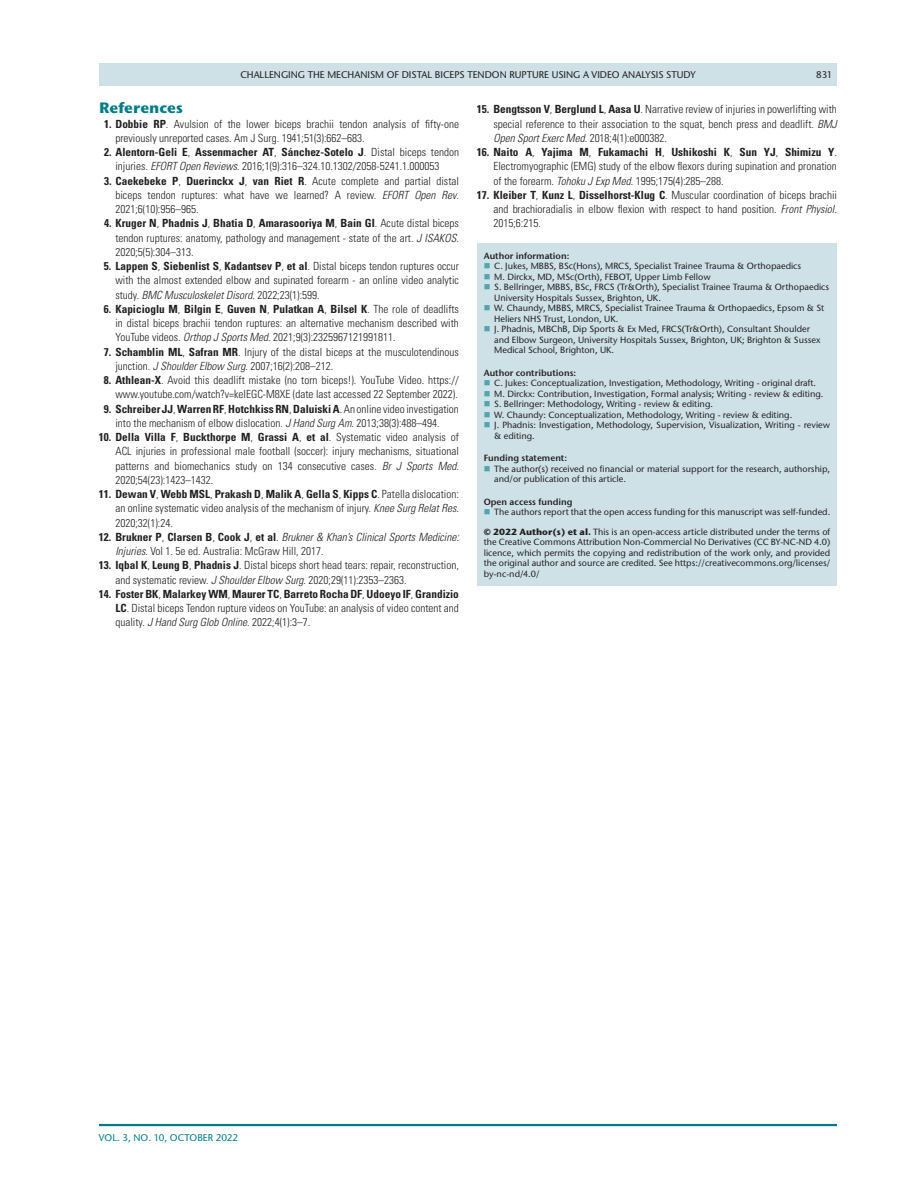
<style>
.page{position:relative;width:918px;height:1188px;background:#fff}
.page>*{position:absolute;margin:0;border:0;box-sizing:border-box;transform-origin:0 0}
.t1{font:700 15px "Stone Sans ITC Pro";color:#007c89}
.t2{font:300 condensed 11.25px/14.2px "Univers LT Std";color:#231f20;text-align:justify}
.t3{font:italic 300 condensed 11.25px/14.2px "Univers LT Std";color:#231f20}
.t4{font:500 9.75px "Stone Sans ITC Pro";color:#231f20}
.t5{font:500 9.75px "Stone Sans ITC Pro";color:#007c89}
.t6{font:500 9px/10.5px "Stone Sans ITC Pro";color:#231f20}
.t7{font:600 9px "Stone Sans ITC Pro";color:#231f20}
.s1{font-weight:700}
.s2{font-style:italic}
.s3{font-weight:700;font-style:normal}
.s4{font-style:normal}
</style>
<div class="page">
<hr style="left:99px;top:1124px;width:738px;height:2px;background:#007c89">
<div style="left:99px;top:63px;width:738px;height:23px;background:#cee1e6"></div>
<div style="left:477px;top:243px;width:360px;height:343px;background:#cee1e6"></div>
<p class="t4" style="left:240px;top:68px;width:457px">CHALLENGING THE MECHANISM OF DISTAL BICEPS TENDON RUPTURE USING A VIDEO ANALYSIS STUDY</p>
<p class="t4" style="left:816px;top:68px;width:18px">831</p>
<h1 class="t1" style="left:99px;top:98px;width:85px">References</h1>
<p class="t2" style="left:116px;top:116px;width:345px;text-indent:-11px"><span class="s1">1. Dobbie RP</span>. Avulsion of the lower biceps brachii tendon analysis of fifty-one previously unreported cases. Am J Surg. 1941;51(3):662–683.</p>
<p class="t2" style="left:115px;top:145px;width:345px;text-indent:-11px"><span class="s1">2. Alentorn-Geli E</span>, <span class="s1">Assenmacher AT</span>, <span class="s1">Sánchez-Sotelo J</span>. Distal biceps tendon injuries. <span class="s2">EFORT Open Reviews</span>. 2016;1(9):316–324.10.1302/2058-5241.1.000053</p>
<p class="t2" style="left:115px;top:173px;width:345px;text-indent:-11px"><span class="s1">3. Caekebeke P</span>, <span class="s1">Duerinckx J</span>, <span class="s1">van Riet R</span>. Acute complete and partial distal biceps tendon ruptures: what have we learned? A review. <span class="s2">EFORT Open Rev</span>.<br>2021;6(10):956–965.</p>
<p class="t2" style="left:115px;top:216px;width:345px;text-indent:-11px"><span class="s1">4. Kruger N</span>, <span class="s1">Phadnis J</span>, <span class="s1">Bhatia D</span>, <span class="s1">Amarasooriya M</span>, <span class="s1">Bain GI</span>. Acute distal biceps tendon ruptures: anatomy, pathology and management - state of the art. <span class="s2">J ISAKOS</span>.<br>2020;5(5):304–313.</p>
<p class="t2" style="left:115px;top:259px;width:345px;text-indent:-11px"><span class="s1">5. Lappen S</span>, <span class="s1">Siebenlist S</span>, <span class="s1">Kadantsev P</span>, <span class="s1">et al</span>. Distal biceps tendon ruptures occur with the almost extended elbow and supinated forearm - an online video analytic study. <span class="s2">BMC Musculoskelet Disord</span>. 2022;23(1):599.</p>
<p class="t2" style="left:115px;top:302px;width:345px;text-indent:-11px"><span class="s1">6. Kapicioglu M</span>, <span class="s1">Bilgin E</span>, <span class="s1">Guven N</span>, <span class="s1">Pulatkan A</span>, <span class="s1">Bilsel K</span>. The role of deadlifts in distal biceps brachii tendon ruptures: an alternative mechanism described with YouTube videos. <span class="s2">Orthop J Sports Med</span>. 2021;9(3):2325967121991811.</p>
<p class="t2" style="left:115px;top:344px;width:345px;text-indent:-11px"><span class="s1">7. Schamblin ML</span>, <span class="s1">Safran MR</span>. Injury of the distal biceps at the musculotendinous junction. <span class="s2">J Shoulder Elbow Surg</span>. 2007;16(2):208–212.</p>
<p class="t2" style="left:104px;top:373px;width:356px;text-align:right"><span class="s1">8. Athlean-X</span>. Avoid this deadlift mistake (no torn biceps!). YouTube Video. https:// www.youtube.com/watch?v=keIEGC-M8XE (date last accessed 22 September 2022).</p>
<p class="t2" style="left:115px;top:401px;width:345px;text-indent:-11px"><span class="s1">9. Schreiber JJ</span>, <span class="s1">Warren RF</span>, <span class="s1">Hotchkiss RN</span>, <span class="s1">Daluiski A</span>. An online video investigation into the mechanism of elbow dislocation. <span class="s2">J Hand Surg Am</span>. 2013;38(3):488–494.</p>
<p class="t2" style="left:115px;top:430px;width:345px;text-indent:-16px"><span class="s1">10. Della Villa F</span>, <span class="s1">Buckthorpe M</span>, <span class="s1">Grassi A</span>, <span class="s1">et al</span>. Systematic video analysis of ACL injuries in professional male football (soccer): injury mechanisms, situational patterns and biomechanics study on 134 consecutive cases. <span class="s2">Br J Sports Med</span>.<br>2020;54(23):1423–1432.</p>
<p class="t2" style="left:115px;top:487px;width:345px;text-indent:-17px"><span class="s1">11. Dewan V</span>, <span class="s1">Webb MSL</span>, <span class="s1">Prakash D</span>, <span class="s1">Malik A</span>, <span class="s1">Gella S</span>, <span class="s1">Kipps C</span>. Patella dislocation: an online systematic video analysis of the mechanism of injury. <span class="s2">Knee Surg Relat Res</span>.<br>2020;32(1):24.</p>
<p class="t3" style="left:115px;top:530px;width:345px;text-indent:-17px"><span class="s3">12. Brukner P</span><span class="s4">,</span> <span class="s3">Clarsen B</span><span class="s4">,</span> <span class="s3">Cook J</span><span class="s4">,</span> <span class="s3">et al</span><span class="s4">.</span> Brukner &amp; Khan’s Clinical Sports Medicine:<br>Injuries<span class="s4">. Vol 1. 5e ed. Australia: McGraw Hill, 2017.</span></p>
<p class="t2" style="left:115px;top:558px;width:345px;text-indent:-17px"><span class="s1">13. Iqbal K</span>, <span class="s1">Leung B</span>, <span class="s1">Phadnis J</span>. Distal biceps short head tears: repair, reconstruction, and systematic review. <span class="s2">J Shoulder Elbow Surg</span>. 2020;29(11):2353–2363.</p>
<p class="t2" style="left:115px;top:587px;width:345px;text-indent:-17px"><span class="s1">14. Foster BK</span>, <span class="s1">Malarkey WM</span>, <span class="s1">Maurer TC</span>, <span class="s1">Barreto Rocha DF</span>, <span class="s1">Udoeyo IF</span>, <span class="s1">Grandizio LC</span>. Distal biceps Tendon rupture videos on YouTube: an analysis of video content and quality. <span class="s2">J Hand Surg Glob Online</span>. 2022;4(1):3–7.</p>
<p class="t2" style="left:493px;top:102px;width:345px;text-indent:-17px"><span class="s1">15. Bengtsson V</span>, <span class="s1">Berglund L</span>, <span class="s1">Aasa U</span>. Narrative review of injuries in powerlifting with special reference to their association to the squat, bench press and deadlift. <span class="s2">BMJ Open Sport Exerc Med</span>. 2018;4(1):e000382.</p>
<p class="t2" style="left:493px;top:145px;width:345px;text-indent:-17px"><span class="s1">16. Naito A</span>, <span class="s1">Yajima M</span>, <span class="s1">Fukamachi H</span>, <span class="s1">Ushikoshi K</span>, <span class="s1">Sun YJ</span>, <span class="s1">Shimizu Y</span>.<br>Electromyographic (EMG) study of the elbow flexors during supination and pronation of the forearm. <span class="s2">Tohoku J Exp Med</span>. 1995;175(4):285–288.</p>
<p class="t2" style="left:493px;top:188px;width:345px;text-indent:-17px"><span class="s1">17. Kleiber T</span>, <span class="s1">Kunz L</span>, <span class="s1">Disselhorst-Klug C</span>. Muscular coordination of biceps brachii and brachioradialis in elbow flexion with respect to hand position. <span class="s2">Front Physiol</span>.<br>2015;6:215.</p>
<p class="t7" style="left:484px;top:250px;width:87px">Author information:</p>
<p class="t6" style="left:494px;top:261px;width:337px">C. Jukes, MBBS, BSc(Hons), MRCS, Specialist Trainee Trauma &amp; Orthopaedics<br>M. Dirckx, MD, MSc(Orth), FEBOT, Upper Limb Fellow<br>S. Bellringer, MBBS, BSc, FRCS (Tr&amp;Orth), Specialist Trainee Trauma &amp; Orthopaedics University Hospitals Sussex, Brighton, UK.<br>W. Chaundy, MBBS, MRCS, Specialist Trainee Trauma &amp; Orthopaedics, Epsom &amp; St Heliers NHS Trust, London, UK.<br>J. Phadnis, MBChB, Dip Sports &amp; Ex Med, FRCS(Tr&amp;Orth), Consultant Shoulder<br>and Elbow Surgeon, University Hospitals Sussex, Brighton, UK; Brighton &amp; Sussex Medical School, Brighton, UK.</p>
<p class="t7" style="left:484px;top:367px;width:94px">Author contributions:</p>
<p class="t6" style="left:494px;top:378px;width:337px">C. Jukes: Conceptualization, Investigation, Methodology, Writing - original draft.<br>M. Dirckx: Contribution, Investigation, Formal analysis; Writing - review &amp; editing.<br>S. Bellringer: Methodology, Writing - review &amp; editing.<br>W. Chaundy: Conceptualization, Methodology, Writing - review &amp; editing.<br>J. Phadnis: Investigation, Methodology, Supervision, Visualization, Writing - review &amp; editing.</p>
<p class="t7" style="left:484px;top:453px;width:85px">Funding statement:</p>
<p class="t6" style="left:494px;top:463px;width:337px">The author(s) received no financial or material support for the research, authorship, and/or publication of this article.</p>
<p class="t7" style="left:484px;top:496px;width:90px">Open access funding</p>
<p class="t6" style="left:484px;top:502px;width:348px;line-height:19.5px;text-align:right">The authors report that the open access funding for this manuscript was self-funded.<br><span class="s1">© 2022 Author(s) et al.</span> This is an open-access article distributed under the terms of</p>
<p class="t6" style="left:484px;top:537px;width:348px;text-align:justify">the Creative Commons Attribution Non-Commercial No Derivatives (CC BY-NC-ND 4.0) licence, which permits the copying and redistribution of the work only, and provided the original author and source are credited. See https://creativecommons.org/licenses/ by-nc-nd/4.0/</p>
<p class="t5" style="left:99px;top:1132px;width:141px">VOL. 3, NO. 10, OCTOBER 2022</p>
</div>
